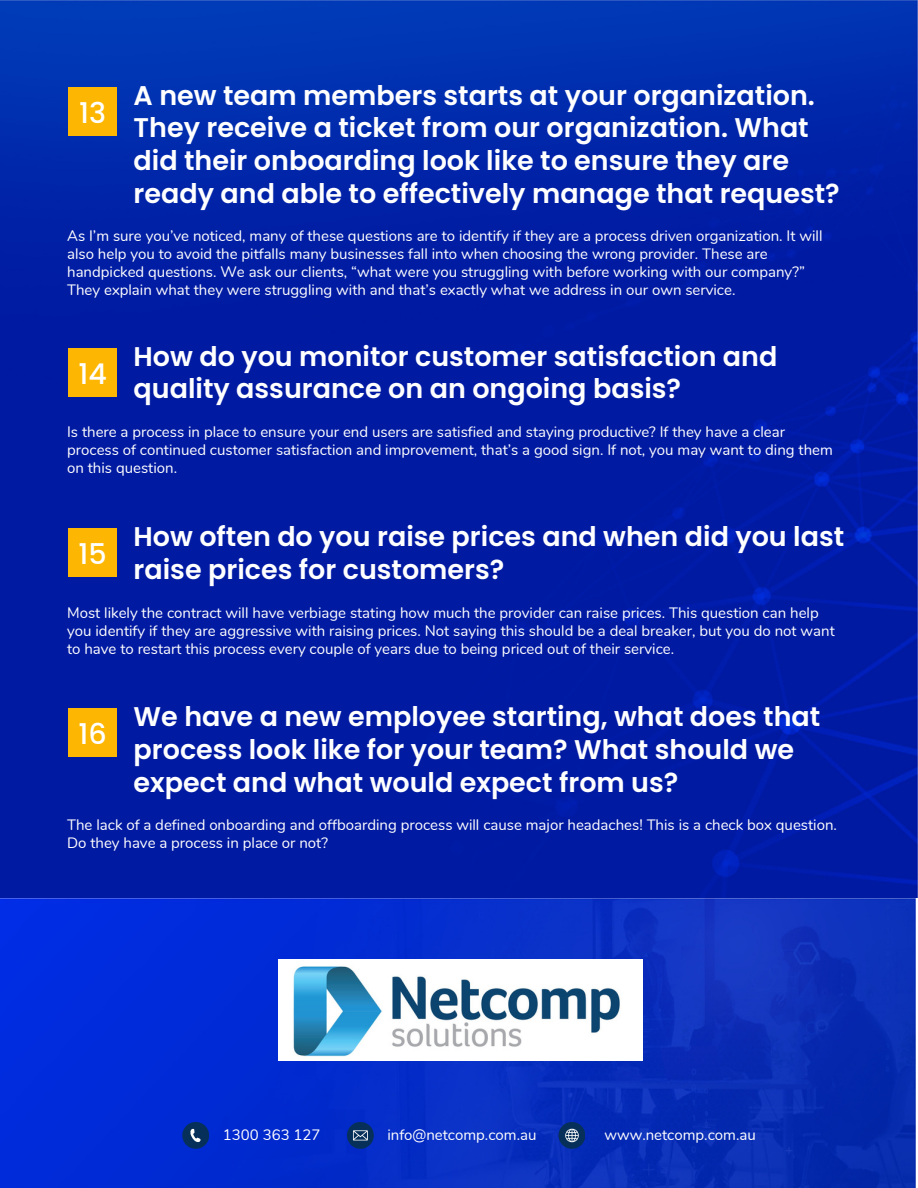
<style>
.page{position:relative;width:918px;height:1188px;background:#fff}
.page>*{position:absolute;margin:0;border:0;box-sizing:border-box;transform-origin:0 0}
.t1{font:500 28.5px "Poppins";color:#fff}
.t2{font:600 27px/32.7px "Poppins";color:#fff}
.t3{font:15px/18px "Nunito";color:#fff}
</style>
<div class="page">
<img style="left:0;top:0;width:918px;height:898px">
<img style="left:0;top:898px;width:916px;height:290px">
<div style="left:69px;top:87px;width:48px;height:48px;background:#fdb601"></div>
<div style="left:69px;top:348px;width:48px;height:48px;background:#fdb601"></div>
<div style="left:69px;top:528px;width:48px;height:49px;background:#fdb601"></div>
<div style="left:69px;top:709px;width:48px;height:48px;background:#fdb601"></div>
<div style="left:182px;top:1122px;width:27px;height:27px;background:#063059;border-radius:50%"></div>
<div style="left:347px;top:1122px;width:27px;height:27px;background:#063059;border-radius:50%"></div>
<div style="left:559px;top:1122px;width:26px;height:27px;background:#063059;border-radius:50%"></div>
<svg style="left:190px;top:1129px;width:11px;height:13px"></svg>
<svg style="left:353px;top:1130px;width:15px;height:10px"></svg>
<svg style="left:565px;top:1129px;width:14px;height:13px"></svg>
<img style="left:278px;top:960px;width:365px;height:101px">
<p class="t1" style="left:79px;top:93px;width:28px">13</p>
<p class="t2" style="left:134px;top:79px;width:708px">A new team members starts at your organization.<br>They receive a ticket from our organization. What did their onboarding look like to ensure they are ready and able to effectively manage that request?</p>
<p class="t3" style="left:67px;top:227px;width:757px">As I’m sure you’ve noticed, many of these questions are to identify if they are a process driven organization. It will also help you to avoid the pitfalls many businesses fall into when choosing the wrong provider. These are handpicked questions. We ask our clients, “what were you struggling with before working with our company?” They explain what they were struggling with and that’s exactly what we address in our own service.</p>
<p class="t1" style="left:78px;top:354px;width:30px">14</p>
<p class="t2" style="left:134px;top:340px;width:645px">How do you monitor customer satisfaction and quality assurance on an ongoing basis?</p>
<p class="t3" style="left:67px;top:423px;width:767px">Is there a process in place to ensure your end users are satisfied and staying productive? If they have a clear process of continued customer satisfaction and improvement, that’s a good sign. If not, you may want to ding them on this question.</p>
<p class="t1" style="left:79px;top:534px;width:30px">15</p>
<p class="t2" style="left:134px;top:520px;width:712px">How often do you raise prices and when did you last raise prices for customers?</p>
<p class="t3" style="left:67px;top:604px;width:769px">Most likely the contract will have verbiage stating how much the provider can raise prices. This question can help you identify if they are aggressive with raising prices. Not saying this should be a deal breaker, but you do not want to have to restart this process every couple of years due to being priced out of their service.</p>
<p class="t1" style="left:79px;top:714px;width:30px">16</p>
<p class="t2" style="left:134px;top:700px;width:688px">We have a new employee starting, what does that process look like for your team? What should we expect and what would expect from us?</p>
<p class="t3" style="left:67px;top:817px;width:771px">The lack of a defined onboarding and offboarding process will cause major headaches! This is a check box question.<br>Do they have a process in place or not?</p>
<p class="t3" style="left:223px;top:1126px;width:99px">1300 363 127</p>
<p class="t3" style="left:387px;top:1126px;width:151px">info@netcomp.com.au</p>
<p class="t3" style="left:604px;top:1126px;width:153px">www.netcomp.com.au</p>
</div>
